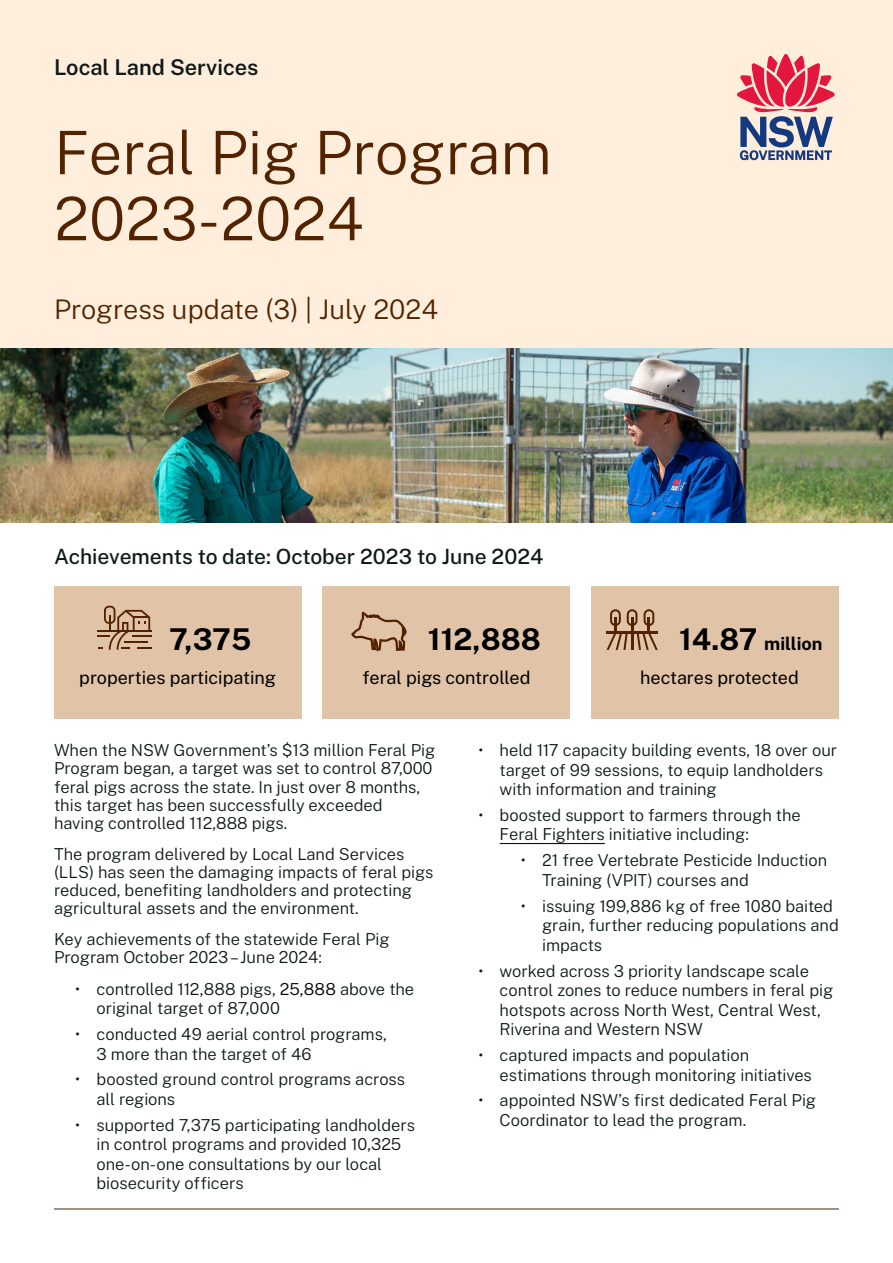
<style>
.page{position:relative;width:893px;height:1263px;background:#fff}
.page>*{position:absolute;margin:0;border:0;box-sizing:border-box;transform-origin:0 0}
.Heading_1{font:300 60px/66px "Public Sans";color:#532300}
.Stat_-_number{font:700 30px "Public Sans";color:#000}
.Heading_2{font:300 27px "Public Sans";color:#532300}
.t1{font:600 21.75px "Public Sans";color:#0f1a18}
.Heading_3{font:500 21px "Public Sans";color:#0f1a18}
.Stat_-_text{font:18px "Public Sans";color:#000}
.Stat_-_number-2{font:700 18px "Public Sans";color:#000}
.Body_text{font:300 16.5px/19.5px "Public Sans";letter-spacing:-.005em;color:#0f1a18}
.s1{font-size:30px}
.s2{color:#000}
</style>
<div class="page">
<div style="left:0;top:0;width:893px;height:348px;background:#ffeedb"></div>
<svg style="left:737px;top:54px;width:98px;height:106px"></svg>
<img style="left:0;top:349px;width:893px;height:174px">
<div style="left:54px;top:586px;width:247px;height:133px;background:#e1c4a8"></div>
<div style="left:323px;top:586px;width:247px;height:133px;background:#e1c4a8"></div>
<div style="left:591px;top:586px;width:248px;height:133px;background:#e1c4a8"></div>
<hr style="left:500px;top:843px;width:105px;height:1px;background:#0f1a18">
<svg style="left:98px;top:606px;width:54px;height:44px"></svg>
<svg style="left:606px;top:609px;width:52px;height:41px"></svg>
<hr style="left:54px;top:1208px;width:785px;height:1px;background:#532300">
<svg style="left:351px;top:611px;width:55px;height:41px"></svg>
<p class="t1" style="left:54px;top:51px;width:206px">Local Land Services</p>
<h1 class="Heading_1" style="left:54px;top:117px;width:499px">Feral Pig Program<br>2023-2024</h1>
<h2 class="Heading_2" style="left:54px;top:290px;width:386px">Progress update (3) | July 2024</h2>
<h3 class="Heading_3" style="left:54px;top:541px;width:491px">Achievements to date: October 2023 to June 2024</h3>
<p class="Stat_-_number" style="left:169px;top:617px;width:84px">7,375</p>
<p class="Stat_-_text" style="left:79px;top:664px;width:198px">properties participating</p>
<p class="Stat_-_number" style="left:428px;top:617px;width:115px">112,888</p>
<p class="Stat_-_text" style="left:362px;top:664px;width:169px">feral pigs controlled</p>
<p class="Stat_-_number-2" style="left:679px;top:630px;width:145px"><span class="s1">14.87</span> million</p>
<p class="Stat_-_text" style="left:640px;top:664px;width:160px">hectares protected</p>
<p class="Body_text" style="left:54px;top:740px;width:383px;line-height:18.3px">When the NSW Government’s $13 million Feral Pig Program began, a target was set to control 87,000 feral pigs across the state. In just over 8 months, this target has been successfully exceeded having controlled 112,888 pigs.</p>
<p class="Body_text" style="left:54px;top:844px;width:381px;line-height:18.3px">The program delivered by Local Land Services (LLS) has seen the damaging impacts of feral pigs reduced, benefiting landholders and protecting agricultural assets and the environment.</p>
<p class="Body_text" style="left:54px;top:929px;width:337px;line-height:18.3px">Key achievements of the statewide Feral Pig<br>Program October 2023 – June 2024:</p>
<p class="Body_text" style="left:97px;top:978px;width:319px;text-indent:-21px">• controlled 112,888 pigs, <span class="s2">25,888</span> above the original target of 87,000</p>
<p class="Body_text" style="left:97px;top:1023px;width:292px;text-indent:-21px">• conducted 49 aerial control programs,<br>3 more than the target of 46</p>
<p class="Body_text" style="left:97px;top:1069px;width:310px;text-indent:-21px">• boosted ground control programs across all regions</p>
<p class="Body_text" style="left:97px;top:1114px;width:320px;text-indent:-21px">• supported 7,375 participating landholders in control programs and provided 10,325 one-on-one consultations by our local biosecurity officers</p>
<p class="Body_text" style="left:500px;top:740px;width:339px;text-indent:-21px">• held 117 capacity building events, 18 over our target of 99 sessions, to equip landholders with information and training</p>
<p class="Body_text" style="left:500px;top:804px;width:303px;text-indent:-21px">• boosted support to farmers through the<br>Feral Fighters initiative including:</p>
<p class="Body_text" style="left:542px;top:850px;width:287px;text-indent:-21px">• 21 free Vertebrate Pesticide Induction<br>Training (VPIT) courses and</p>
<p class="Body_text" style="left:542px;top:895px;width:298px;text-indent:-21px">• issuing 199,886 kg of free 1080 baited grain, further reducing populations and impacts</p>
<p class="Body_text" style="left:500px;top:960px;width:335px;text-indent:-21px">• worked across 3 priority landscape scale control zones to reduce numbers in feral pig hotspots across North West, Central West, Riverina and Western NSW</p>
<p class="Body_text" style="left:500px;top:1044px;width:314px;text-indent:-21px">• captured impacts and population estimations through monitoring initiatives</p>
<p class="Body_text" style="left:500px;top:1090px;width:318px;text-indent:-21px">• appointed NSW’s first dedicated Feral Pig<br>Coordinator to lead the program.</p>
</div>
